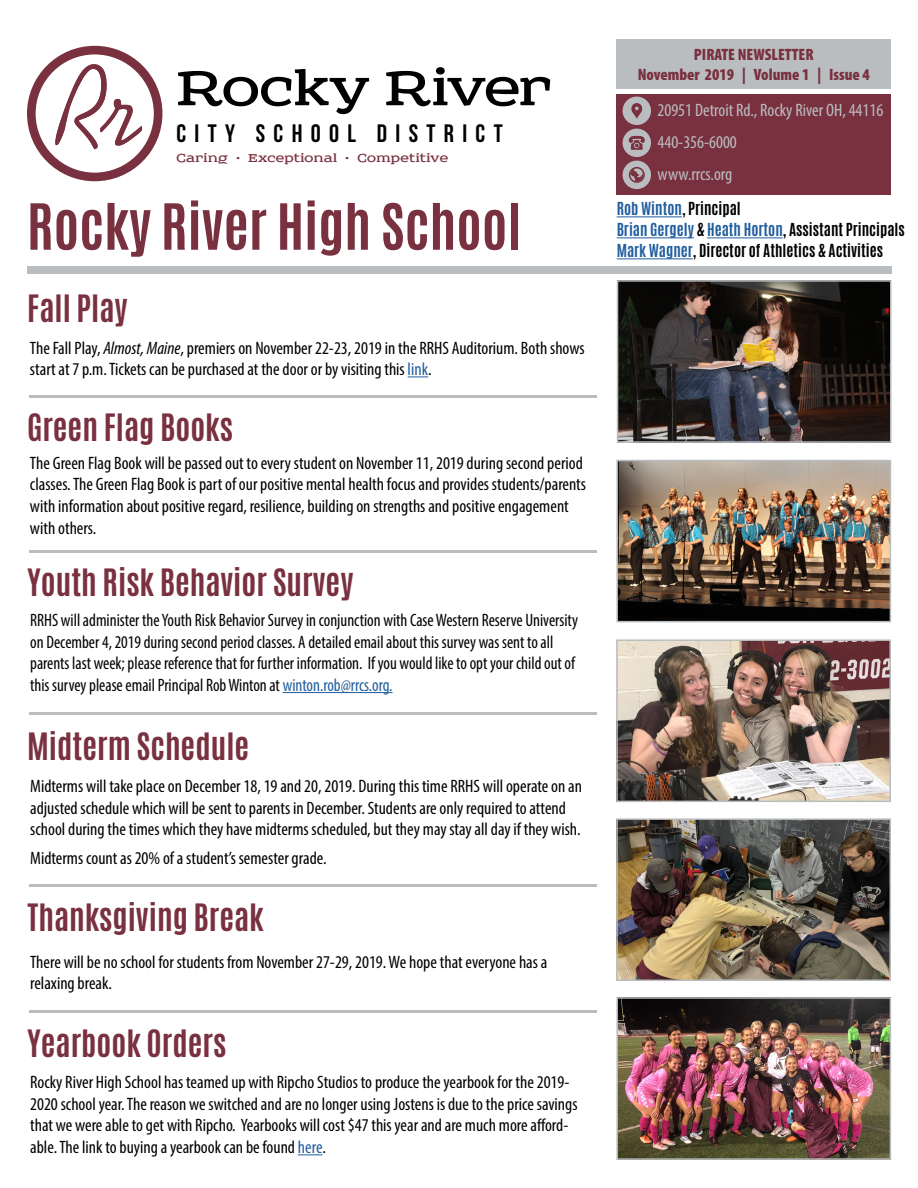
<style>
.page{position:relative;width:918px;height:1188px;background:#fff}
.page>*{position:absolute;margin:0;border:0;box-sizing:border-box;transform-origin:0 0}
.t1{font:54.6px "Sreda";letter-spacing:-.025em;color:#010101}
.t2{font:700 54px "Antonio";color:#79303f}
.t3{font:700 31.5px "Antonio";color:#79303f}
.t4{font:700 25.2px "Bebas Neue";letter-spacing:.335em;color:#010101}
.t5{font:condensed 18px/21.6px "Myriad Pro";color:#000}
.t6{font:condensed 18px/21.6px "Myriad Pro";color:#000;scale:.95 1}
.t7{font:condensed 18px/32.4px "Myriad Pro";color:#babdbf}
.t8{font:900 condensed 16.5px/19.8px "Myriad Pro";color:#79303f;text-align:center}
.t9{font:700 15px/21px "Antonio";color:#000}
.t10{font:12.9px "Sreda";letter-spacing:.025em;color:#79303f}
.s1{font-style:italic}
.s2{color:#215e9e}
</style>
<div class="page">
<img style="left:619px;top:1000px;width:269px;height:157px">
<div style="left:616px;top:997px;width:275px;height:163px;border:2px solid #babdbf"></div>
<div style="left:27px;top:266px;width:865px;height:8px;background:#babdbf"></div>
<div style="left:617px;top:39px;width:274px;height:49px;background:#babdbf"></div>
<div style="left:617px;top:94px;width:274px;height:100px;background:#79303f"></div>
<div style="left:623px;top:129px;width:28px;height:28px;background:#babdbf;border-radius:50%"></div>
<svg style="left:628px;top:136px;width:17px;height:14px"></svg>
<div style="left:623px;top:97px;width:28px;height:28px;background:#babdbf;border-radius:50%"></div>
<svg style="left:631px;top:103px;width:12px;height:16px"></svg>
<div style="left:623px;top:161px;width:28px;height:28px;background:#babdbf;border-radius:50%"></div>
<svg style="left:629px;top:167px;width:16px;height:16px"></svg>
<svg style="left:27px;top:46px;width:135px;height:135px"></svg>
<hr style="left:617px;top:217px;width:65px;height:1px;background:#215e9e">
<hr style="left:617px;top:238px;width:77px;height:1px;background:#215e9e">
<hr style="left:707px;top:238px;width:76px;height:1px;background:#215e9e">
<hr style="left:617px;top:259px;width:76px;height:1px;background:#215e9e">
<hr style="left:283px;top:692px;width:110px;height:1px;background:#215e9e">
<img style="left:620px;top:283px;width:269px;height:157px">
<div style="left:617px;top:280px;width:275px;height:163px;border:2px solid #babdbf"></div>
<img style="left:619px;top:463px;width:269px;height:156px">
<div style="left:616px;top:460px;width:275px;height:162px;border:2px solid #babdbf"></div>
<img style="left:619px;top:642px;width:269px;height:157px">
<div style="left:616px;top:639px;width:275px;height:163px;border:2px solid #babdbf"></div>
<img style="left:619px;top:821px;width:269px;height:157px">
<div style="left:616px;top:818px;width:275px;height:163px;border:2px solid #babdbf"></div>
<hr style="left:30px;top:395px;width:567px;height:3px;background:#babdbf">
<svg style="left:408px;top:376px;width:20px;height:1px"></svg>
<hr style="left:30px;top:550px;width:567px;height:3px;background:#babdbf">
<hr style="left:30px;top:712px;width:567px;height:3px;background:#babdbf">
<hr style="left:30px;top:884px;width:567px;height:3px;background:#babdbf">
<svg style="left:298px;top:1154px;width:24px;height:1px"></svg>
<hr style="left:30px;top:1010px;width:567px;height:3px;background:#babdbf">
<h1 class="t1" style="left:176px;top:56px;width:376px">Rocky River</h1>
<h3 class="t4" style="left:176px;top:119px;width:328px">CITY SCHOOL DISTRICT</h3>
<p class="t10" style="left:176px;top:150px;width:273px">Caring • Exceptional • Competitive</p>
<h2 class="t2" style="left:27px;top:186px;width:496px">Rocky River High School</h2>
<h3 class="t3" style="left:27px;top:285px;width:102px">Fall Play</h3>
<p class="t5" style="left:30px;top:337px;width:556px">The Fall Play, <span class="s1">Almost, Maine</span>, premiers on November 22-23, 2019 in the RRHS Auditorium. Both shows start at 7 p.m. Tickets can be purchased at the door or by visiting this <span class="s2">link</span>.</p>
<h3 class="t3" style="left:27px;top:404px;width:208px">Green Flag Books</h3>
<p class="t5" style="left:30px;top:452px;width:558px">The Green Flag Book will be passed out to every student on November 11, 2019 during second period classes. The Green Flag Book is part of our positive mental health focus and provides students/parents with information about positive regard, resilience, building on strengths and positive engagement with others.</p>
<h3 class="t3" style="left:28px;top:558px;width:327px">Youth Risk Behavior Survey</h3>
<p class="t6" style="left:30px;top:609px;width:578px">RRHS will administer the Youth Risk Behavior Survey in conjunction with Case Western Reserve University on December 4, 2019 during second period classes. A detailed email about this survey was sent to all parents last week; please reference that for further information. If you would like to opt your child out of this survey please email Principal Rob Winton at <span class="s2">winton.rob@rrcs.org.</span></p>
<h3 class="t3" style="left:27px;top:723px;width:224px">Midterm Schedule</h3>
<p class="t5" style="left:30px;top:775px;width:553px">Midterms will take place on December 18, 19 and 20, 2019. During this time RRHS will operate on an adjusted schedule which will be sent to parents in December. Students are only required to attend school during the times which they have midterms scheduled, but they may stay all day if they wish.</p>
<p class="t5" style="left:30px;top:847px;width:298px">Midterms count as 20% of a student’s semester grade.</p>
<h3 class="t3" style="left:28px;top:894px;width:238px">Thanksgiving Break</h3>
<p class="t5" style="left:30px;top:951px;width:519px">There will be no school for students from November 27-29, 2019. We hope that everyone has a relaxing break.</p>
<h3 class="t3" style="left:28px;top:1020px;width:200px">Yearbook Orders</h3>
<p class="t5" style="left:30px;top:1071px;width:549px">Rocky River High School has teamed up with Ripcho Studios to produce the yearbook for the 2019- 2020 school year. The reason we switched and are no longer using Jostens is due to the price savings that we were able to get with Ripcho. Yearbooks will cost $47 this year and are much more afford&shy;able. The link to buying a yearbook can be found <span class="s2">here</span>.</p>
<p class="t8" style="left:638px;top:45px;width:234px">PIRATE NEWSLETTER<br>November 2019 | Volume 1 | Issue 4</p>
<p class="t7" style="left:658px;top:93px;width:227px">20951 Detroit Rd., Rocky River OH, 44116<br>440-356-6000<br>www.rrcs.org</p>
<p class="t9" style="left:617px;top:198px;width:290px"><span class="s2">Rob Winton</span>, Principal<br><span class="s2">Brian Gergely</span> &amp; <span class="s2">Heath Horton</span>, Assistant Principals<br><span class="s2">Mark Wagner</span>, Director of Athletics &amp; Activities</p>
</div>
